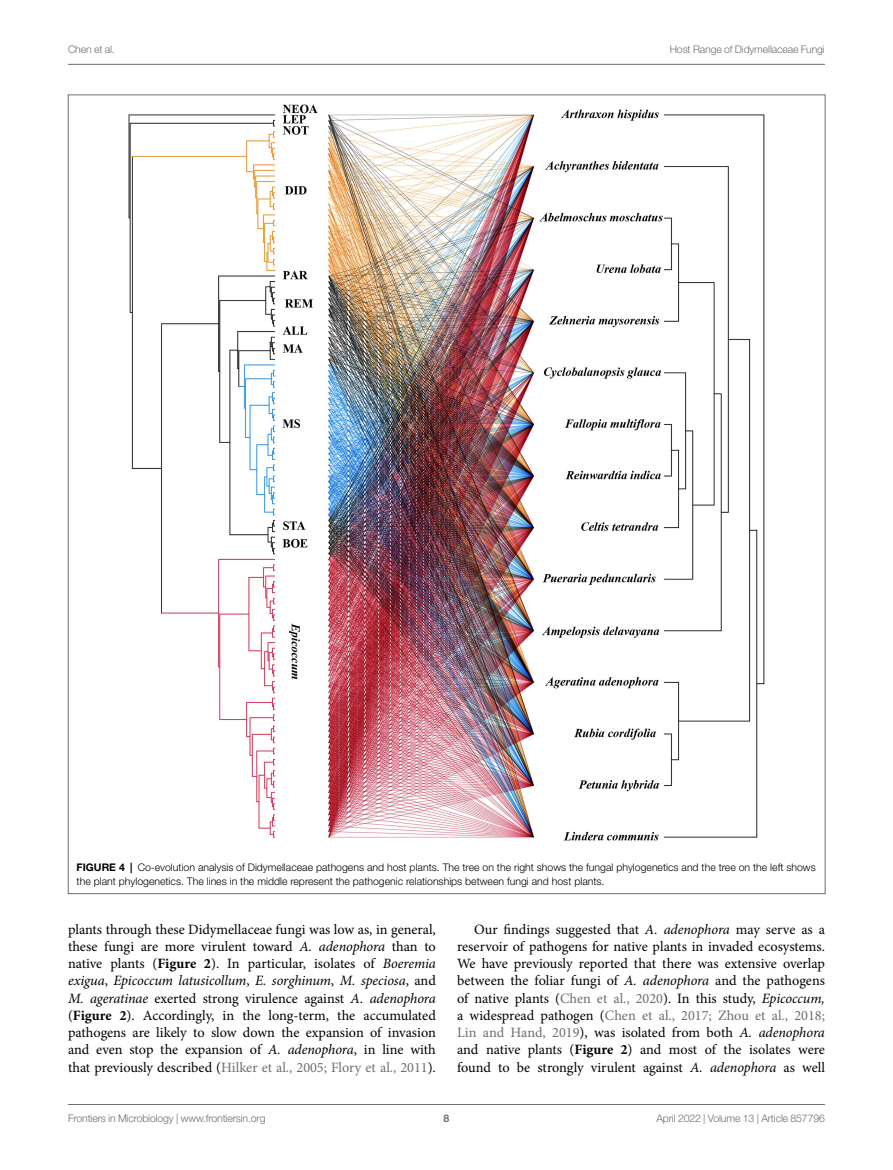
<style>
.page{position:relative;width:893px;height:1170px;background:#fff}
.page>*{position:absolute;margin:0;border:0;box-sizing:border-box;transform-origin:0 0}
.TEXT{font:14.25px/17.2px "Minion Pro";color:#000;text-align:justify}
.FIG_LEG{font:300 10.5px/14.2px "Helvetica Neue LT Std";color:#000}
.t1{font:300 10.5px "Helvetica Neue LT Std";letter-spacing:-.015em;color:#6d6e71}
.t2{font:700 10.5px "Helvetica Neue LT Std";color:#6d6e71}
.s1{font-weight:700}
.s2{font-style:italic}
.s3{color:#6d6e71}
</style>
<div class="page">
<hr style="left:68px;top:64px;width:757px;height:1px;background:#6d6e71">
<hr style="left:68px;top:1104px;width:757px;height:1px;background:#6d6e71">
<img style="left:128px;top:104px;width:637px;height:737px">
<p class="t1" style="left:68px;top:42px;width:48px">Chen et al.</p>
<p class="t1" style="left:670px;top:42px;width:157px">Host Range of Didymellaceae Fungi</p>
<p class="FIG_LEG" style="left:77px;top:859px;width:741px"><span class="s1">FIGURE 4 |</span> Co-evolution analysis of Didymellaceae pathogens and host plants. The tree on the right shows the fungal phylogenetics and the tree on the left shows the plant phylogenetics. The lines in the middle represent the pathogenic relationships between fungi and host plants.</p>
<p class="TEXT" style="left:68px;top:920px;width:369px">plants through these Didymellaceae fungi was low as, in general, these fungi are more virulent toward <span class="s2">A. adenophora</span> than to native plants (<span class="s1">Figure 2</span>). In particular, isolates of <span class="s2">Boeremia exigua</span>, <span class="s2">Epicoccum latusicollum</span>, <span class="s2">E. sorghinum</span>, <span class="s2">M. speciosa</span>, and <span class="s2">M. ageratinae</span> exerted strong virulence against <span class="s2">A. adenophora </span>(<span class="s1">Figure 2</span>). Accordingly, in the long-term, the accumulated pathogens are likely to slow down the expansion of invasion and even stop the expansion of <span class="s2">A. adenophora</span>, in line with that previously described (<span class="s3">Hilker et al., 2005; Flory et al., 2011</span>).</p>
<p class="TEXT" style="left:457px;top:920px;width:369px;text-indent:17px">Our findings suggested that <span class="s2">A. adenophora</span> may serve as a reservoir of pathogens for native plants in invaded ecosystems.<br>We have previously reported that there was extensive overlap between the foliar fungi of <span class="s2">A. adenophora</span> and the pathogens of native plants (<span class="s3">Chen et al., 2020</span>). In this study, <span class="s2">Epicoccum, </span>a widespread pathogen (<span class="s3">Chen et al., 2017; Zhou et al., 2018; Lin and Hand, 2019</span>), was isolated from both <span class="s2">A. adenophora </span>and native plants (<span class="s1">Figure 2</span>) and most of the isolates were found to be strongly virulent against <span class="s2">A. adenophora</span> as well</p>
<p class="t1" style="left:68px;top:1111px;width:199px">Frontiers in Microbiology | www.frontiersin.org</p>
<p class="t2" style="left:444px;top:1111px;width:7px">8</p>
<p class="t1" style="left:656px;top:1111px;width:170px">April 2022 | Volume 13 | Article 857796</p>
</div>
